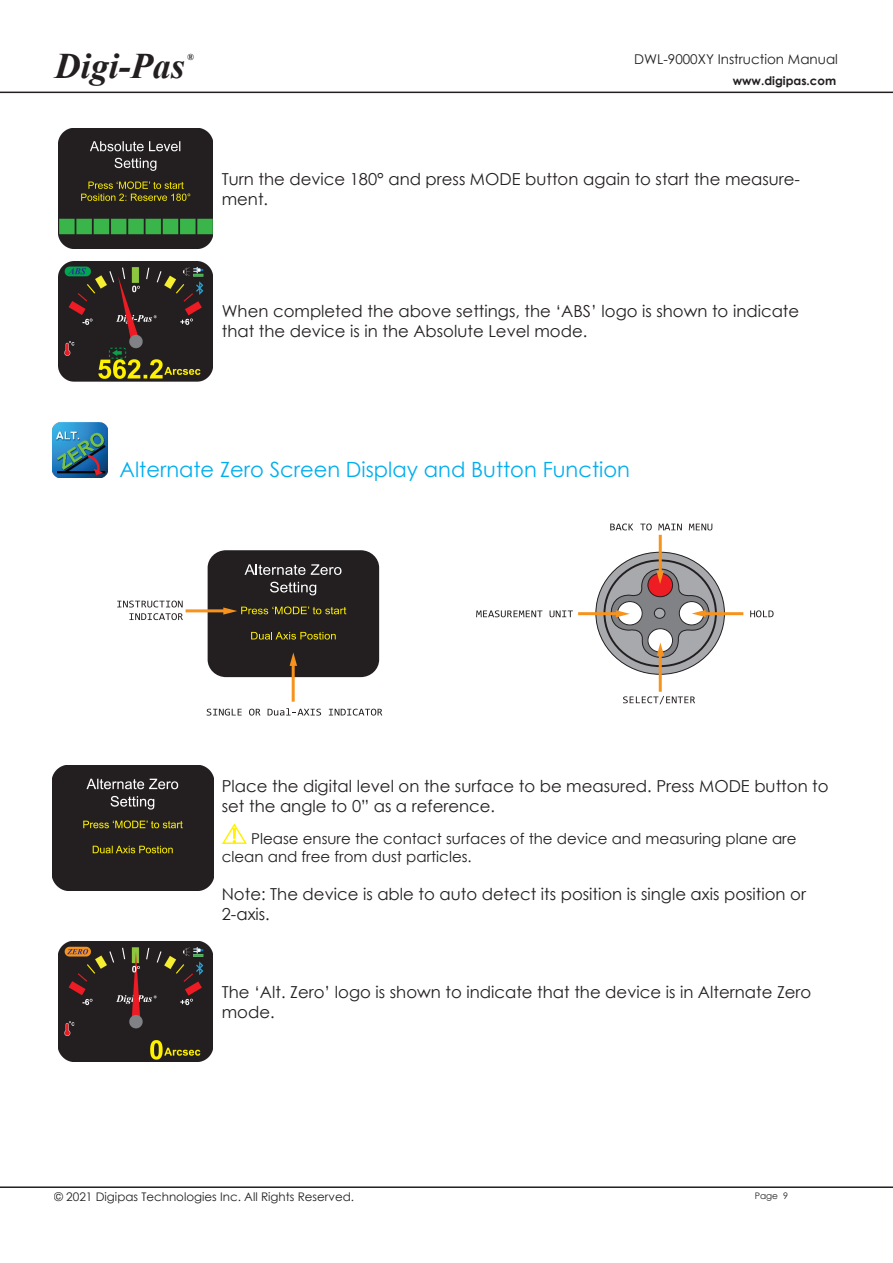
<style>
.page{position:relative;width:893px;height:1263px;background:#fff}
.page>*{position:absolute;margin:0;border:0;box-sizing:border-box;transform-origin:0 0}
.t1{font:italic 700 36px "Times New Roman";color:#231f20}
.icon-paragraph{font:21px "Century Gothic";color:#00aeef}
.normal_paragraph{font:16.5px/19.8px "Century Gothic";color:#231f20}
.notes{font:15px/18px "Century Gothic";color:#231f20}
.t2{font:13.5px "Century Gothic";color:#231f20}
.t3{font:11.85px "Century Gothic";color:#231f20}
.t4{font:700 11.85px "Century Gothic";color:#231f20}
.t5{font:9px "Century Gothic";color:#231f20}
.t6{font:italic 700 9px "Times New Roman";color:#231f20}
</style>
<div class="page">
<hr style="left:0;top:92px;width:893px;height:1px;background:#231f20">
<hr style="left:0;top:1186px;width:893px;height:2px;background:#231f20">
<img style="left:59px;top:129px;width:154px;height:120px">
<img style="left:59px;top:261px;width:154px;height:120px">
<img style="left:53px;top:422px;width:55px;height:55px">
<div style="left:208px;top:550px;width:171px;height:127px;background:#231f20;border-radius:18px"></div>
<svg style="left:245px;top:564px;width:60px;height:11px"></svg>
<svg style="left:311px;top:564px;width:30px;height:11px"></svg>
<svg style="left:270px;top:582px;width:46px;height:13px"></svg>
<svg style="left:251px;top:632px;width:85px;height:7px"></svg>
<hr style="left:186px;top:609px;width:40px;height:3px;background:#f7931d">
<svg style="left:223px;top:606px;width:123px;height:9px"></svg>
<svg style="left:596px;top:552px;width:128px;height:122px;background:#9d9ea1"></svg>
<svg style="left:604px;top:559px;width:113px;height:108px"></svg>
<div style="left:603px;top:559px;width:114px;height:108px;border:2px solid #231f20;border-radius:50%"></div>
<hr style="left:292px;top:663px;width:3px;height:39px;background:#f7931d">
<svg style="left:290px;top:652px;width:7px;height:14px"></svg>
<svg style="left:117px;top:601px;width:66px;height:6px"></svg>
<svg style="left:129px;top:613px;width:54px;height:7px"></svg>
<svg style="left:207px;top:709px;width:35px;height:6px"></svg>
<svg style="left:249px;top:709px;width:11px;height:6px"></svg>
<svg style="left:268px;top:708px;width:53px;height:7px"></svg>
<svg style="left:329px;top:709px;width:53px;height:6px"></svg>
<hr style="left:578px;top:612px;width:40px;height:3px;background:#f7931d">
<hr style="left:703px;top:612px;width:40px;height:3px;background:#f7931d">
<hr style="left:659px;top:535px;width:3px;height:38px;background:#f7931d">
<hr style="left:659px;top:653px;width:3px;height:39px;background:#f7931d">
<svg style="left:610px;top:568px;width:100px;height:90px;background:#a09594"></svg>
<svg style="left:610px;top:523px;width:23px;height:7px"></svg>
<svg style="left:640px;top:523px;width:12px;height:7px"></svg>
<svg style="left:658px;top:524px;width:24px;height:6px"></svg>
<svg style="left:689px;top:524px;width:23px;height:6px"></svg>
<svg style="left:476px;top:610px;width:66px;height:7px"></svg>
<svg style="left:550px;top:610px;width:23px;height:7px"></svg>
<svg style="left:750px;top:610px;width:24px;height:7px"></svg>
<svg style="left:623px;top:696px;width:72px;height:8px"></svg>
<svg style="left:222px;top:823px;width:25px;height:21px"></svg>
<img style="left:59px;top:941px;width:154px;height:121px">
<img style="left:53px;top:765px;width:161px;height:126px">
<h1 class="t1" style="left:55px;top:41px;width:131px">Digi-Pas</h1>
<p class="t6" style="left:187px;top:51px;width:8px">®</p>
<p class="t2" style="left:634px;top:50px;width:205px">DWL-9000XY Instruction Manual</p>
<p class="t4" style="left:733px;top:72px;width:105px">www.digipas.com</p>
<p class="normal_paragraph" style="left:222px;top:169px;width:580px">Turn the device 180° and press MODE button again to start the measure&shy;ment.</p>
<p class="normal_paragraph" style="left:222px;top:301px;width:579px">When completed the above settings, the ‘ABS’ logo is shown to indicate that the device is in the Absolute Level mode.</p>
<p class="icon-paragraph" style="left:120px;top:455px;width:512px">Alternate Zero Screen Display and Button Function</p>
<p class="normal_paragraph" style="left:222px;top:776px;width:608px">Place the digital level on the surface to be measured. Press MODE button to set the angle to 0” as a reference.</p>
<p class="notes" style="left:222px;top:829px;width:576px;text-indent:29px">Please ensure the contact surfaces of the device and measuring plane are clean and free from dust particles.</p>
<p class="normal_paragraph" style="left:222px;top:884px;width:586px">Note: The device is able to auto detect its position is single axis position or<br>2-axis.</p>
<p class="normal_paragraph" style="left:222px;top:982px;width:591px">The ‘Alt. Zero’ logo is shown to indicate that the device is in Alternate Zero mode.</p>
<p class="t3" style="left:54px;top:1189px;width:301px">© 2021 Digipas Technologies Inc. All Rights Reserved.</p>
<p class="t5" style="left:755px;top:1189px;width:35px">Page 9</p>
</div>
